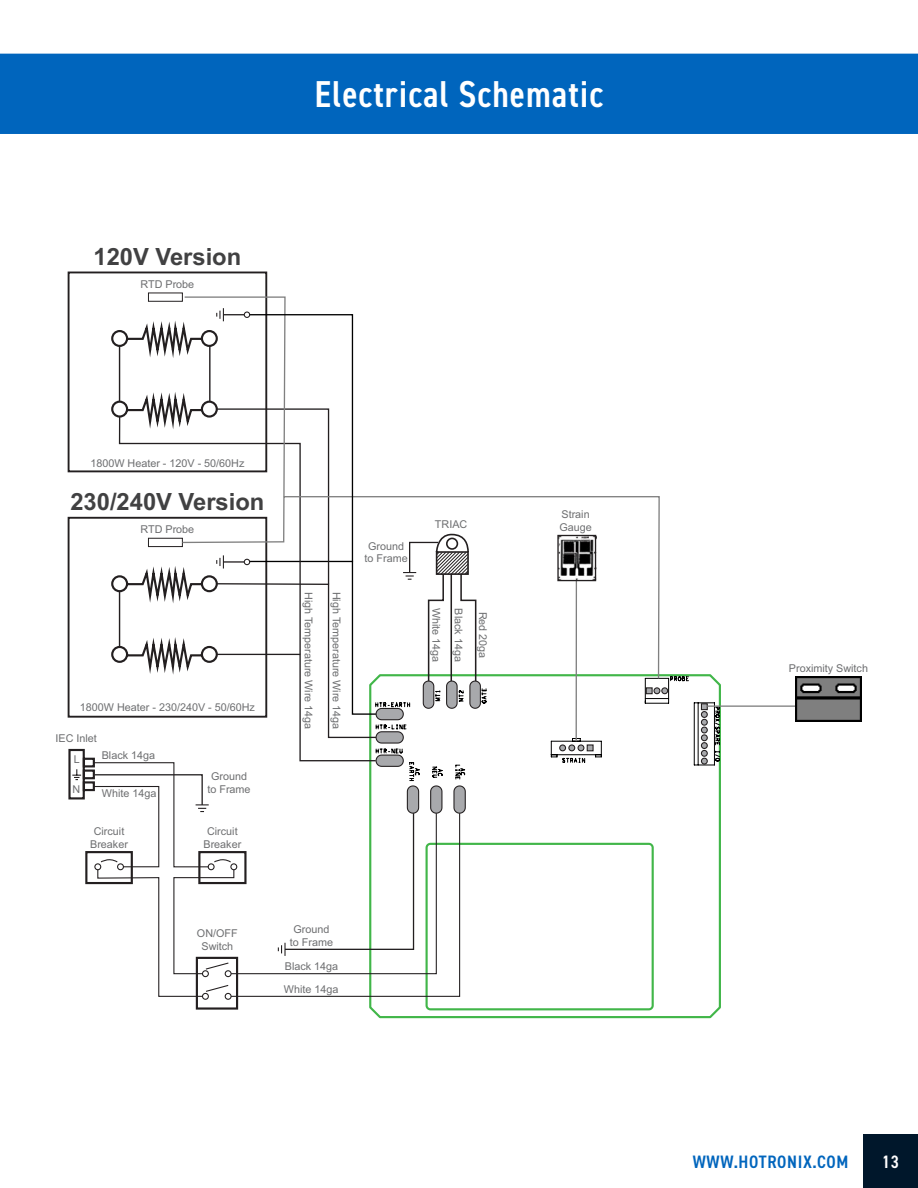
<style>
.page{position:relative;width:918px;height:1188px;background:#fff}
.page>*{position:absolute;margin:0;border:0;box-sizing:border-box;transform-origin:0 0}
.t1{font:600 condensed 37.5px "DIN2014";letter-spacing:.025em;color:#fff}
.t2{font:700 23.7px "Arial";color:#414142}
.t3{font:600 condensed 18px "DIN2014";letter-spacing:.035em;color:#0065bd}
.t4{font:600 condensed 18px "DIN2014";color:#fff}
.t5{font:10.8px/12.9px "Arial";color:#6d6e70;text-align:center}
</style>
<div class="page">
<div style="left:863px;top:1135px;width:55px;height:53px;background:#00172b"></div>
<div style="left:0;top:54px;width:918px;height:80px;background:#0065bd"></div>
<svg style="left:369px;top:683px;width:352px;height:335px"></svg>
<div style="left:196px;top:957px;width:42px;height:53px;border:2px solid #231f20"></div>
<hr style="left:707px;top:705px;width:88px;height:2px;background:#808080">
<img style="left:795px;top:676px;width:67px;height:45px">
<div style="left:148px;top:292px;width:35px;height:10px;border:1px solid #231f20"></div>
<svg style="left:67px;top:308px;width:653px;height:692px"></svg>
<h2 class="t2" style="left:94px;top:240px;width:149px">120V Version</h2>
<p class="t5" style="left:141px;top:278px;width:55px">RTD Probe</p>
<h1 class="t1" style="left:315px;top:69px;width:290px">Electrical Schematic</h1>
<p class="t5" style="left:90px;top:456px;width:156px">1800W Heater - 120V - 50/60Hz</p>
<h2 class="t2" style="left:70px;top:485px;width:196px">230/240V Version</h2>
<p class="t5" style="left:141px;top:523px;width:55px">RTD Probe</p>
<p class="t5" style="left:80px;top:701px;width:177px">1800W Heater - 230/240V - 50/60Hz</p>
<p class="t5" style="left:56px;top:728px;width:43px;line-height:20.7px">IEC Inlet<br>L</p>
<p class="t5" style="left:72px;top:783px;width:9px">N</p>
<p class="t5" style="left:102px;top:786px;width:56px">White 14ga</p>
<p class="t5" style="left:102px;top:749px;width:55px">Black 14ga</p>
<p class="t5" style="left:90px;top:825px;width:39px">Circuit<br>Breaker</p>
<p class="t5" style="left:207px;top:770px;width:45px">Ground to Frame</p>
<p class="t5" style="left:204px;top:825px;width:39px">Circuit<br>Breaker</p>
<p class="t5" style="left:315px;top:592px;width:139px;rotate:90deg">High Temperature Wire 14ga</p>
<p class="t5" style="left:343px;top:592px;width:139px;rotate:90deg">High Temperature Wire 14ga</p>
<p class="t5" style="left:364px;top:539px;width:45px">Ground to Frame</p>
<p class="t5" style="left:435px;top:518px;width:34px">TRIAC</p>
<p class="t5" style="left:443px;top:608px;width:56px;rotate:90deg">White 14ga</p>
<p class="t5" style="left:465px;top:608px;width:55px;rotate:90deg">Black 14ga</p>
<p class="t5" style="left:490px;top:612px;width:48px;rotate:90deg">Red 20ga</p>
<p class="t5" style="left:197px;top:927px;width:42px">ON/OFF<br>Switch</p>
<p class="t5" style="left:290px;top:923px;width:45px">Ground to Frame</p>
<p class="t5" style="left:285px;top:960px;width:55px">Black 14ga</p>
<p class="t5" style="left:284px;top:983px;width:56px">White 14ga</p>
<p class="t5" style="left:559px;top:507px;width:34px;text-align:left">Strain<br>Gauge</p>
<p class="t5" style="left:789px;top:662px;width:81px">Proximity Switch</p>
<h3 class="t3" style="left:693px;top:1150px;width:157px">WWW.HOTRONIX.COM</h3>
<h3 class="t4" style="left:882px;top:1150px;width:18px">13</h3>
</div>
